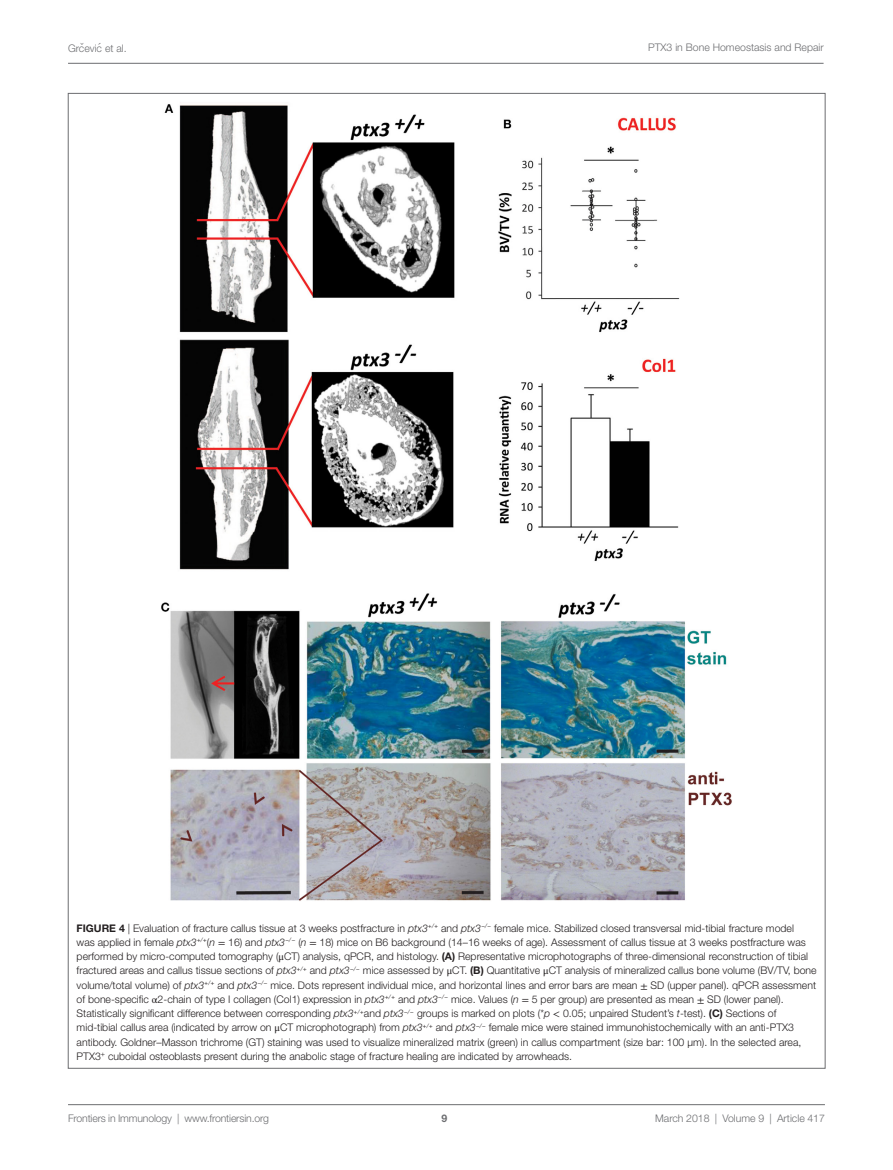
<style>
.page{position:relative;width:893px;height:1170px;background:#fff}
.page>*{position:absolute;margin:0;border:0;box-sizing:border-box;transform-origin:0 0}
.t1{font:300 10.5px/14.2px "Helvetica Neue LT Std";color:#231f20}
.t2{font:300 10.5px "Helvetica Neue LT Std";color:#6c6d70}
.t3{font:700 10.5px "Helvetica Neue LT Std";color:#6c6d70}
.s1{font-family:"STIX General";font-weight:400}
.s2{font-weight:700}
.s3{font-style:italic}
</style>
<div class="page">
<img style="left:161px;top:102px;width:571px;height:799px">
<hr style="left:68px;top:1104px;width:757px;height:1px;background:#6c6d70">
<hr style="left:68px;top:63px;width:755px;height:1px;background:#6c6d70">
<p class="t2" style="left:68px;top:42px;width:60px">Grc<span class="s1">̌</span>evic<span class="s1">́</span>et al.</p>
<p class="t2" style="left:648px;top:41px;width:177px">PTX3 in Bone Homeostasis and Repair</p>
<p class="t1" style="left:77px;top:920px;width:742px"><span class="s2">FIGURE 4</span> | Evaluation of fracture callus tissue at 3 weeks postfracture in <span class="s3">ptx3</span><sup>+</sup><sup>/</sup><sup>+</sup> and <span class="s3">ptx3</span><sup>−</sup><sup>/</sup><sup>−</sup> female mice. Stabilized closed transversal mid-tibial fracture model<br>was applied in female <span class="s3">ptx3</span><sup>+</sup><sup>/</sup><sup>+</sup>(<span class="s3">n</span> <span class="s1">=</span> 16) and <span class="s3">ptx3</span><sup>−</sup><sup>/</sup><sup>−</sup> (<span class="s3">n</span> <span class="s1">=</span> 18) mice on B6 background (14–16 weeks of age). Assessment of callus tissue at 3 weeks postfracture was performed by micro-computed tomography (<span class="s1">μ</span>CT) analysis, qPCR, and histology. <span class="s2">(A)</span> Representative microphotographs of three-dimensional reconstruction of tibial fractured areas and callus tissue sections of <span class="s3">ptx3</span><sup>+</sup><sup>/</sup><sup>+</sup> and <span class="s3">ptx3</span><sup>−</sup><sup>/</sup><sup>−</sup> mice assessed by <span class="s1">μ</span>CT. <span class="s2">(B)</span> Quantitative <span class="s1">μ</span>CT analysis of mineralized callus bone volume (BV/TV, bone volume/total volume) of <span class="s3">ptx3</span><sup>+</sup><sup>/</sup><sup>+</sup> and <span class="s3">ptx3</span><sup>−</sup><sup>/</sup><sup>−</sup> mice. Dots represent individual mice, and horizontal lines and error bars are mean <span class="s1">±</span> SD (upper panel). qPCR assessment of bone-specific <span class="s1">α</span>2-chain of type I collagen (Col1) expression in <span class="s3">ptx3</span><sup>+</sup><sup>/</sup><sup>+</sup> and <span class="s3">ptx3</span><sup>−</sup><sup>/</sup><sup>−</sup> mice. Values (<span class="s3">n</span> <span class="s1">=</span> 5 per group) are presented as mean <span class="s1">±</span> SD (lower panel).<br>Statistically significant difference between corresponding <span class="s3">ptx3</span><sup>+</sup><sup>/</sup><sup>+</sup>and <span class="s3">ptx3</span><sup>−</sup><sup>/</sup><sup>−</sup> groups is marked on plots (*<span class="s3">p</span> <span class="s1">&lt;</span> 0.05; unpaired Student’s <span class="s3">t</span>-test). <span class="s2">(C)</span> Sections of mid-tibial callus area (indicated by arrow on <span class="s1">μ</span>CT microphotograph) from <span class="s3">ptx3</span><sup>+</sup><sup>/</sup><sup>+</sup> and <span class="s3">ptx3</span><sup>−</sup><sup>/</sup><sup>−</sup> female mice were stained immunohistochemically with an anti-PTX3 antibody. Goldner–Masson trichrome (GT) staining was used to visualize mineralized matrix (green) in callus compartment (size bar: 100 µm). In the selected area, PTX3<sup>+</sup> cuboidal osteoblasts present during the anabolic stage of fracture healing are indicated by arrowheads.</p>
<p class="t2" style="left:68px;top:1111px;width:203px">Frontiers in Immunology | www.frontiersin.org</p>
<p class="t2" style="left:655px;top:1111px;width:171px">March 2018 | Volume 9 | Article 417</p>
<p class="t3" style="left:441px;top:1111px;width:7px">9</p>
</div>
